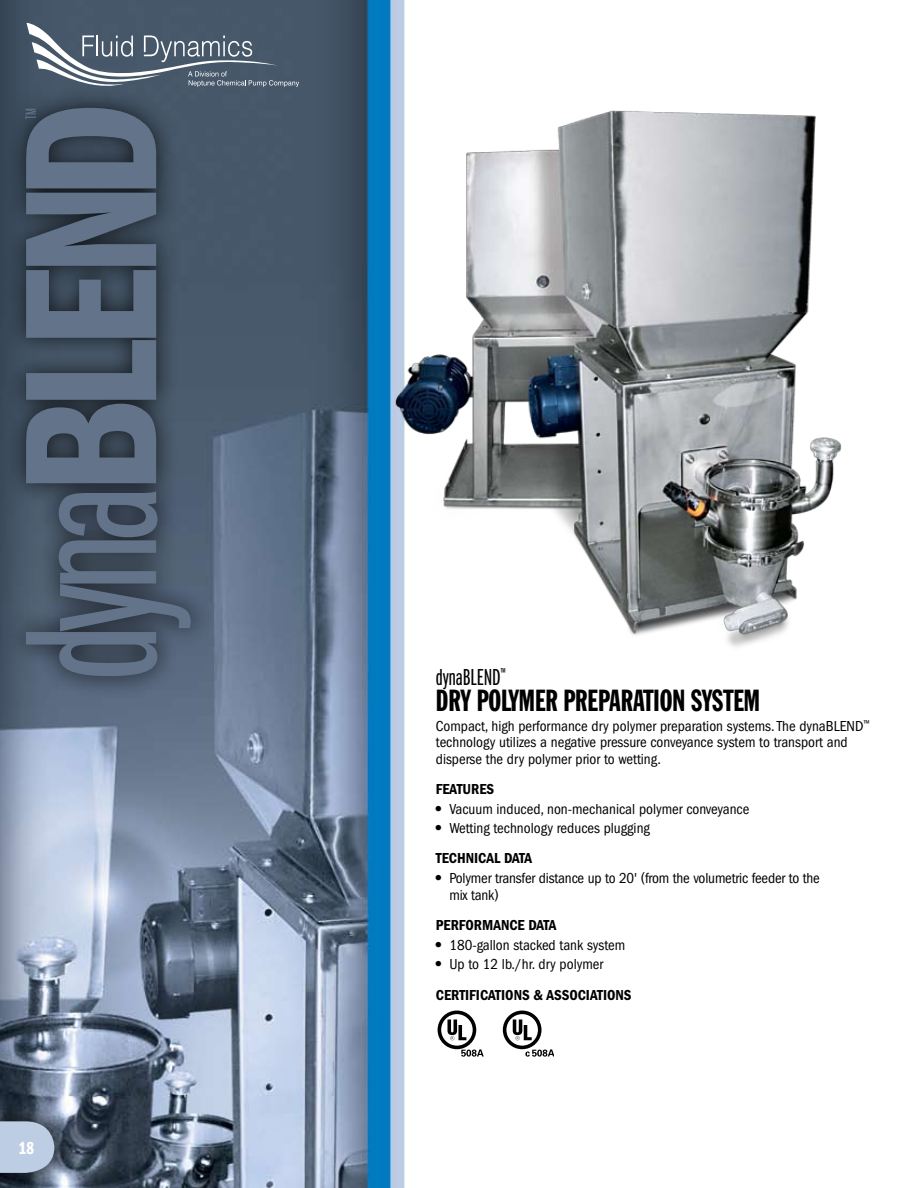
<style>
.page{position:relative;width:918px;height:1188px;background:#fff}
.page>*{position:absolute;margin:0;border:0;box-sizing:border-box;transform-origin:0 0}
.t1{font:195px "Franklin Gothic Demi Cmpr";letter-spacing:-.045em;color:#63748a}
.t2{font:30px "Franklin Gothic Extra Cond";color:#000}
.t3{font:24px "Franklin Gothic Book X Cmpr";color:#000}
.t4{font:18px "Franklin Gothic Demi Cmpr";color:#fff}
.t5{font:15.75px "Franklin Gothic Book X Cmpr";color:#63748a}
.t6{font:condensed 15px/16.5px "Franklin Gothic";color:#000}
.t7{font:600 condensed 15px "Franklin Gothic";color:#000}
.s1{font-family:"Franklin Gothic Book X Cmpr"}
.s2{font-family:"Univers";font-stretch:normal}
.s3{font-weight:600}
</style>
<div class="page">
<img style="left:0;top:0;width:554px;height:1188px">
<div style="left:2px;top:84px;width:332px;height:769px;background:#000;opacity:.75"></div>
<svg style="left:26px;top:23px;width:273px;height:65px;background:#627080"></svg>
<img style="left:358px;top:46px;width:484px;height:656px">
<svg style="left:438px;top:1011px;width:46px;height:46px"></svg>
<svg style="left:503px;top:1011px;width:50px;height:46px"></svg>
<div style="left:0;top:1098px;width:86px;height:90px;background:#000;opacity:.75"></div>
<svg style="left:0;top:1121px;width:54px;height:52px;background:#b0c0d7"></svg>
<h1 class="t1" style="left:-16px;top:681px;width:581px;rotate:-90deg"><span class="s1">dyna</span>BLEND</h1>
<p class="t5" style="left:23px;top:119px;width:12px;rotate:-90deg">TM</p>
<p class="t4" style="left:19px;top:1138px;width:17px">18</p>
<h3 class="t3" style="left:436px;top:665px;width:71px">dynaBLEND<sup>™</sup></h3>
<h2 class="t2" style="left:436px;top:684px;width:326px">DRY POLYMER PREPARATION SYSTEM</h2>
<p class="t6" style="left:436px;top:717px;width:435px">Compact, high performance dry polymer preparation systems. The dynaBLEND<sup>™ </sup>technology utilizes a negative pressure conveyance system to transport and disperse the dry polymer prior to wetting.</p>
<p class="t7" style="left:436px;top:780px;width:44px">FEATURES</p>
<p class="t6" style="left:436px;top:800px;width:315px"><span class="s2">•</span> Vacuum induced, non-mechanical polymer conveyance</p>
<p class="t6" style="left:436px;top:813px;width:216px;line-height:30.3px"><span class="s2">•</span> Wetting technology reduces plugging<br><span class="s3">TECHNICAL DATA</span></p>
<p class="t6" style="left:449px;top:870px;width:372px;text-indent:-13px"><span class="s2">•</span> Polymer transfer distance up to 20' (from the volumetric feeder to the mix tank)</p>
<p class="t7" style="left:436px;top:916px;width:17px">PERFORMA</p>
<p class="t7" style="left:501px;top:916px;width:44px">NCE DATA</p>
<p class="t6" style="left:436px;top:937px;width:191px"><span class="s2">•</span> 180-gallon stacked tank system</p>
<p class="t6" style="left:436px;top:949px;width:169px;line-height:30.3px"><span class="s2">•</span> Up to 12 lb./hr. dry polymer<br><span class="s3">CERTIFI</span></p>
<p class="t7" style="left:480px;top:986px;width:16px">CATIO</p>
<p class="t7" style="left:514px;top:986px;width:79px">NS &amp; ASSOCIATIO</p>
<p class="t7" style="left:616px;top:986px;width:17px">NS</p>
</div>
